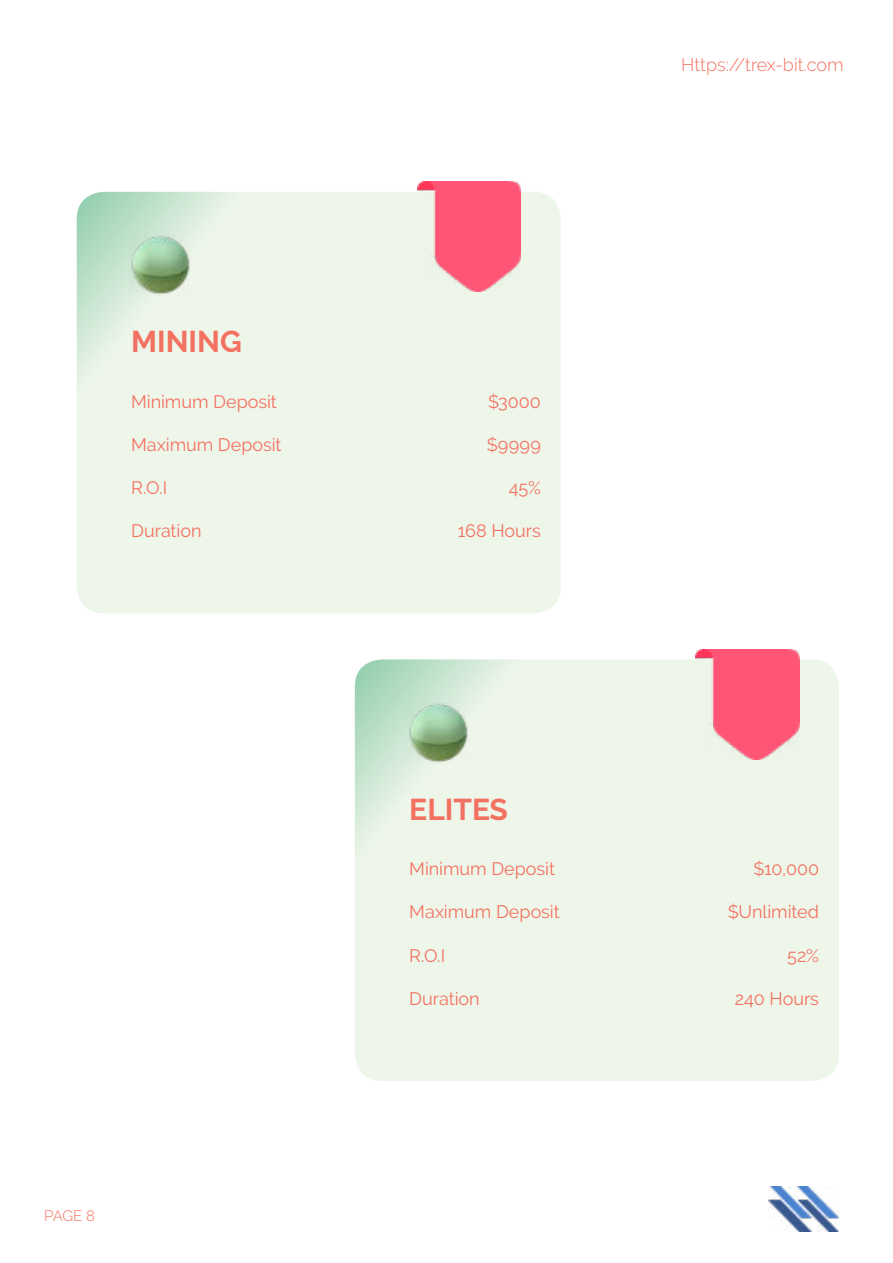
<style>
.page{position:relative;width:893px;height:1263px;background:#fff}
.page>*{position:absolute;margin:0;border:0;box-sizing:border-box;transform-origin:0 0}
.t1{font:700 30px "Raleway";color:#f37160}
.t2{font:18px "Raleway";letter-spacing:-.005em;color:#f37160}
.t3{font:300 18px "Raleway";color:#f37160}
.t4{font:300 15px "Raleway";color:#f37160}
</style>
<div class="page">
<img style="left:769px;top:1187px;width:70px;height:44px">
<div style="left:77px;top:192px;width:484px;height:421px;background:#eef6ea"></div>
<img style="left:130px;top:234px;width:61px;height:62px">
<img style="left:417px;top:182px;width:104px;height:109px">
<div style="left:355px;top:659px;width:484px;height:422px;background:#eef6ea"></div>
<img style="left:408px;top:701px;width:61px;height:62px">
<img style="left:696px;top:649px;width:103px;height:110px">
<h1 class="t1" style="left:131px;top:325px;width:112px">MINING</h1>
<p class="t2" style="left:131px;top:391px;width:147px">Minimum Deposit</p>
<p class="t2" style="left:131px;top:434px;width:152px">Maximum Deposit</p>
<p class="t2" style="left:131px;top:477px;width:38px">R.O.I</p>
<p class="t2" style="left:131px;top:520px;width:72px">Duration</p>
<p class="t4" style="left:44px;top:1207px;width:52px">PAGE 8</p>
<p class="t3" style="left:681px;top:54px;width:164px">Https://trex-bit.com</p>
<p class="t2" style="left:488px;top:391px;width:54px">$3000</p>
<p class="t2" style="left:487px;top:434px;width:56px">$9999</p>
<p class="t2" style="left:509px;top:477px;width:34px">45%</p>
<p class="t2" style="left:458px;top:520px;width:85px">168 Hours</p>
<h1 class="t1" style="left:409px;top:792px;width:100px">ELITES</h1>
<p class="t2" style="left:409px;top:858px;width:147px">Minimum Deposit</p>
<p class="t2" style="left:409px;top:902px;width:152px">Maximum Deposit</p>
<p class="t2" style="left:409px;top:945px;width:38px">R.O.I</p>
<p class="t2" style="left:409px;top:988px;width:72px">Duration</p>
<p class="t2" style="left:754px;top:858px;width:67px">$10,000</p>
<p class="t2" style="left:728px;top:902px;width:93px">$Unlimited</p>
<p class="t2" style="left:787px;top:945px;width:33px">52%</p>
<p class="t2" style="left:735px;top:988px;width:86px">240 Hours</p>
</div>
